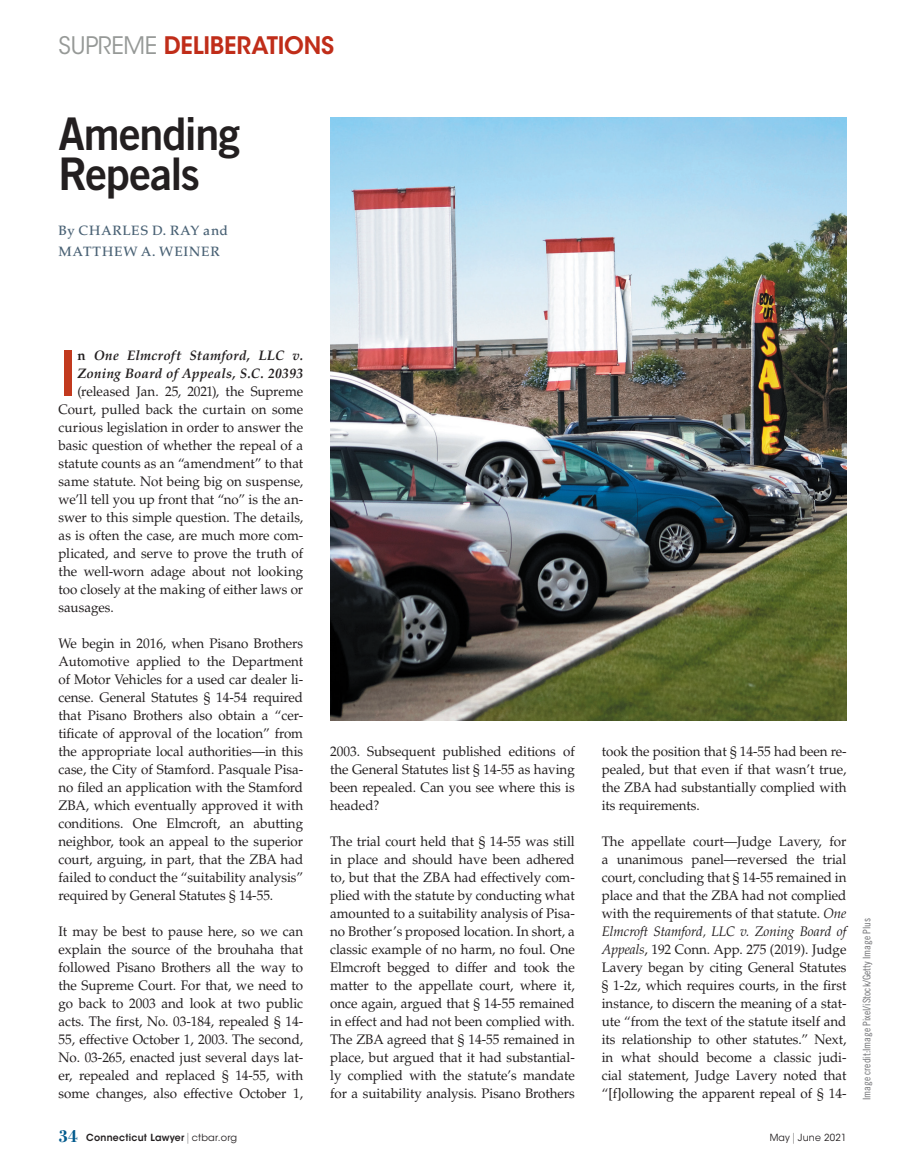
<style>
.page{position:relative;width:905px;height:1175px;background:#fff}
.page>*{position:absolute;margin:0;border:0;box-sizing:border-box;transform-origin:0 0}
.t1{font:63.6px "Trade Gothic LT Std Bd 2";color:#c23a1e;scale:.9 1}
.t2{font:45px/40.5px "Trade Gothic LT Std Bd 2";letter-spacing:-.025em;color:#231f20;scale:.96 1}
.t3{font:600 24px "ITC Avant Garde Std";letter-spacing:-.01em;color:#c02d19}
.t4{font:13.8px/18px "Palatino LT Std";letter-spacing:-.005em;color:#231f20;text-align:justify}
.t5{font:italic 700 13.8px/18px "Palatino LT Std";letter-spacing:.02em;color:#231f20}
.t6{font:500 13.5px/21px "Palatino LT Std";letter-spacing:.055em;color:#4a6275}
.t7{font:10.5px "Trade Gothic LT Std Cn 18";color:#717275}
.t8{font:600 9.75px "ITC Avant Garde Std";letter-spacing:.025em;color:#231f20;scale:.96 1}
.t9{font:9.75px "ITC Avant Garde Std";letter-spacing:.025em;color:#231f20;scale:.96 1}
.s1{font-weight:400;color:#969997}
.s2{font-style:normal}
.s3{font-style:italic}
.s4{font-family:"Bodoni Std";font-weight:700;font-size:18px;color:#015a8d}
.s5{font-weight:200;font-size:10.8px}
.s6{font-weight:400}
</style>
<div class="page">
<img style="left:330px;top:117px;width:516px;height:603px">
<h3 class="t3" style="left:58px;top:30px;width:277px"><span class="s1">SUPREME</span> DELIBERATIONS</h3>
<h2 class="t2" style="left:58px;top:112px;width:190px">Amending<br>Repeals</h2>
<p class="t6" style="left:58px;top:220px;width:171px">By CHARLES D. RAY and<br>MATTHEW A. WEINER</p>
<h1 class="t1" style="left:58px;top:334px;width:23px">I</h1>
<p class="t5" style="left:77px;top:346px;width:227px"><span class="s2">n</span> One Elmcroft Stamford, LLC v.<br>Zoning Board of Appeals, S.C. 20393</p>
<p class="t4" style="left:58px;top:383px;width:246px;text-indent:19px">(released Jan. 25, 2021), the Supreme Court, pulled back the curtain on some curious legislation in order to answer the basic question of whether the repeal of a statute counts as an “amendment” to that same statute. Not being big on suspense, we’ll tell you up front that “no” is the an&shy;swer to this simple question. The details, as is often the case, are much more com&shy;plicated, and serve to prove the truth of the well-worn adage about not looking too closely at the making of either laws or sausages.</p>
<p class="t4" style="left:58px;top:635px;width:246px">We begin in 2016, when Pisano Brothers Automotive applied to the Department of Motor Vehicles for a used car dealer li&shy;cense. General Statutes § 14-54 required that Pisano Brothers also obtain a “cer&shy;tificate of approval of the location” from the appropriate local authorities—in this case, the City of Stamford. Pasquale Pisa&shy;no filed an application with the Stamford ZBA, which eventually approved it with conditions. One Elmcroft, an abutting neighbor, took an appeal to the superior court, arguing, in part, that the ZBA had failed to conduct the “suitability analysis” required by General Statutes § 14-55.</p>
<p class="t4" style="left:58px;top:923px;width:246px">It may be best to pause here, so we can explain the source of the brouhaha that followed Pisano Brothers all the way to the Supreme Court. For that, we need to go back to 2003 and look at two public acts. The first, No. 03-184, repealed § 14- 55, effective October 1, 2003. The second, No. 03-265, enacted just several days lat&shy;er, repealed and replaced § 14-55, with some changes, also effective October 1,</p>
<p class="t4" style="left:330px;top:743px;width:246px">2003. Subsequent published editions of the General Statutes list § 14-55 as having been repealed. Can you see where this is headed?</p>
<p class="t4" style="left:330px;top:833px;width:246px">The trial court held that § 14-55 was still in place and should have been adhered to, but that the ZBA had effectively com&shy;plied with the statute by conducting what amounted to a suitability analysis of Pisa&shy;no Brother’s proposed location. In short, a classic example of no harm, no foul. One Elmcroft begged to differ and took the matter to the appellate court, where it, once again, argued that § 14-55 remained in effect and had not been complied with.<br>The ZBA agreed that § 14-55 remained in place, but argued that it had substantial&shy;ly complied with the statute’s mandate for a suitability analysis. Pisano Brothers</p>
<p class="t4" style="left:601px;top:743px;width:246px">took the position that § 14-55 had been re&shy;pealed, but that even if that wasn’t true, the ZBA had substantially complied with its requirements.</p>
<p class="t4" style="left:602px;top:833px;width:246px">The appellate court—Judge Lavery, for a unanimous panel—reversed the trial court, concluding that § 14-55 remained in place and that the ZBA had not complied with the requirements of that statute. <span class="s3">One Elmcroft Stamford, LLC v. Zoning Board of Appeals</span>, 192 Conn. App. 275 (2019). Judge Lavery began by citing General Statutes § 1-2z, which requires courts, in the first instance, to discern the meaning of a stat&shy;ute “from the text of the statute itself and its relationship to other statutes.” Next, in what should become a classic judi&shy;cial statement, Judge Lavery noted that “[f]ollowing the apparent repeal of § 14-</p>
<p class="t8" style="left:58px;top:1131px;width:187px"><span class="s4">34</span> Connecticut Lawyer<span class="s5">|</span><span class="s6">ctbar.org</span></p>
<p class="t9" style="left:769px;top:1131px;width:81px">May<span class="s5">|</span> June 2021</p>
<p class="t7" style="left:860px;top:1100px;width:184px;rotate:-90deg">Image credit:Image Pixel/iStock/Getty Image Plus</p>
</div>
